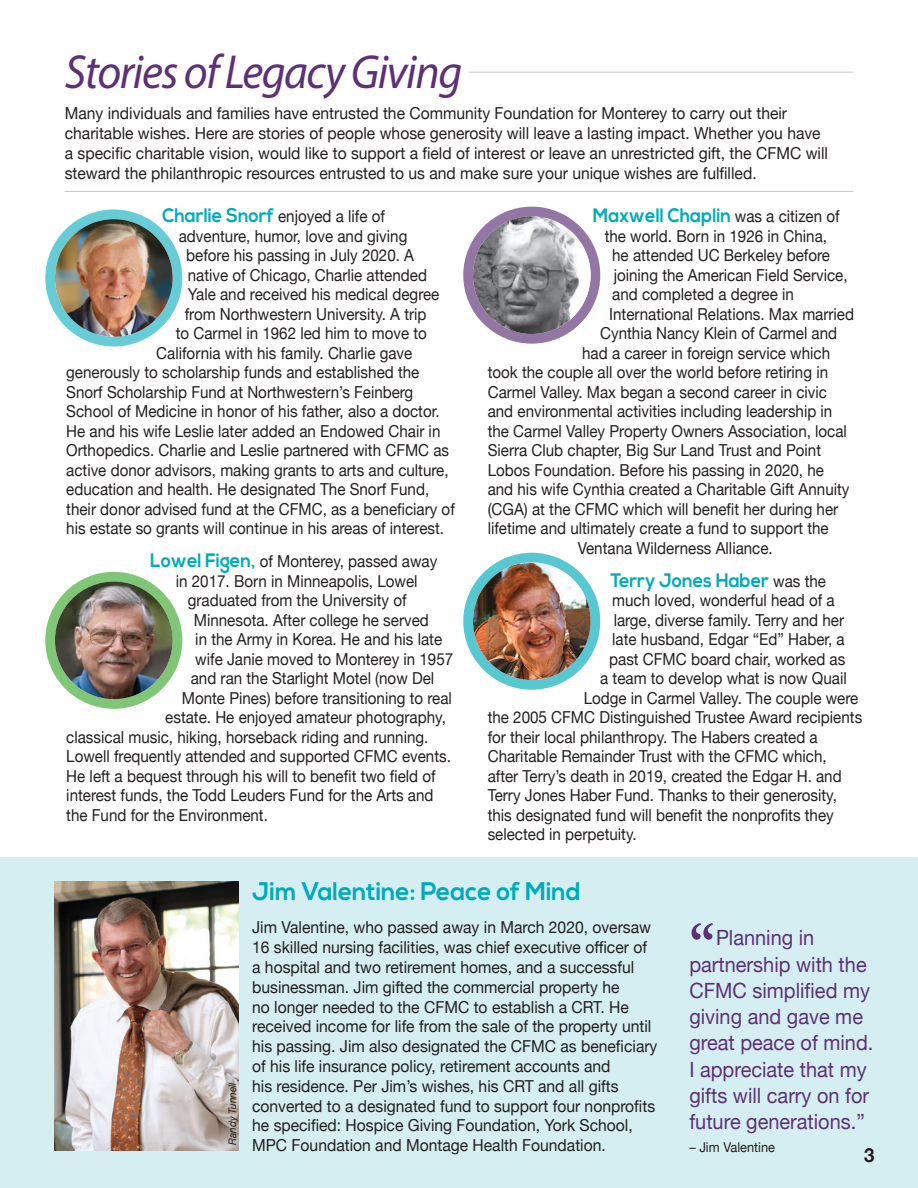
<style>
.page{position:relative;width:918px;height:1188px;background:#fff}
.page>*{position:absolute;margin:0;border:0;box-sizing:border-box;transform-origin:0 0}
.t1{font:700 57px "Adobe Garamond Pro";color:#5e3075;scale:.95 1}
.t2{font:italic 48px "Myriad Pro";letter-spacing:-.03em;color:#5e3075;scale:.95 1}
.t3{font:700 25.5px "Nexa";color:#00aabc;scale:.95 1}
.t4{font:21px/26.2px "Helvetica Neue";color:#5e3075;scale:.95 1}
.t5{font:700 19.5px "Nexa";color:#00aabc;scale:.92 1}
.t6{font:700 19.5px "Helvetica Neue";color:#231f20;scale:.95 1}
.t7{font:16.5px "Helvetica Neue";color:#231f20;scale:.92 1}
.t8{font:16.5px/19.8px "Helvetica Neue";color:#231f20;scale:.95 1}
.t9{font:13.5px "Helvetica Neue";color:#231f20;scale:.95 1}
.t10{font:italic 10.5px "Helvetica Neue";letter-spacing:-.005em;color:#231f20;scale:.95 1}
.s1{font-family:"Nexa";font-weight:700;font-size:19.5px;color:#00aabc}
.s2{font-family:"Helvetica Neue";font-weight:400;font-size:16.5px;color:#231f20}
.s3{font-size:16.65px}
</style>
<div class="page">
<div style="left:0;top:858px;width:918px;height:330px;background:#d5eef2"></div>
<div style="left:45px;top:209px;width:137px;height:137px;background:#66ccd6;border-radius:50%"></div>
<img style="left:55px;top:219px;width:118px;height:118px;border-radius:59px">
<svg style="left:45px;top:572px;width:137px;height:137px;fill:#7fc776"></svg>
<img style="left:55px;top:582px;width:118px;height:117px;border-radius:59px">
<hr style="left:65px;top:191px;width:788px;height:1px;background:#c7c8ca">
<hr style="left:469px;top:72px;width:384px;height:1px;background:#c7c8ca">
<img style="left:54px;top:881px;width:185px;height:269px">
<div style="left:463px;top:553px;width:137px;height:137px;background:#57c7d2;border-radius:50%"></div>
<img style="left:473px;top:562px;width:118px;height:118px;border-radius:59px">
<div style="left:463px;top:207px;width:137px;height:137px;background:#9476a4;border-radius:50%"></div>
<img style="left:473px;top:216px;width:118px;height:118px;border-radius:59px">
<h2 class="t2" style="left:65px;top:42px;width:420px">Stories of Legacy Giving</h2>
<p class="t8" style="left:65px;top:104px;width:805px">Many individuals and families have entrusted the Community Foundation for Monterey to carry out their charitable wishes. Here are stories of people whose generosity will leave a lasting impact. Whether you have a specific charitable vision, would like to support a field of interest or leave an unrestricted gift, the CFMC will steward the philanthropic resources entrusted to us and make sure your unique wishes are fulfilled.</p>
<p class="t7" style="left:162px;top:205px;width:244px"><span class="s1">Charlie Snorf</span> enjoyed a life of</p>
<p class="t7" style="left:179px;top:224px;width:250px">adventure, humor, love and giving</p>
<p class="t7" style="left:186px;top:244px;width:249px">before his passing in July 2020. A</p>
<p class="t7" style="left:188px;top:263px;width:262px">native of Chicago, Charlie attended</p>
<p class="t7" style="left:188px;top:283px;width:275px">Yale and received his medical degree</p>
<p class="t7" style="left:185px;top:302px;width:264px">from Northwestern University. A trip</p>
<p class="t7" style="left:176px;top:322px;width:274px">to Carmel in 1962 led him to move to</p>
<p class="t7" style="left:156px;top:341px;width:280px">California with his family. Charlie gave</p>
<p class="t7" style="left:66px;top:361px;width:385px">generously to scholarship funds and established the</p>
<p class="t7" style="left:66px;top:380px;width:379px">Snorf Scholarship Fund at Northwestern’s Feinberg</p>
<p class="t7" style="left:66px;top:400px;width:407px">School of Medicine in honor of his father, also a doctor.</p>
<p class="t7" style="left:66px;top:419px;width:408px">He and his wife Leslie later added an Endowed Chair in</p>
<p class="t7" style="left:66px;top:439px;width:418px">Orthopedics. Charlie and Leslie partnered with CFMC as</p>
<p class="t7" style="left:66px;top:458px;width:417px">active donor advisors, making grants to arts and culture,</p>
<p class="t7" style="left:66px;top:478px;width:396px">education and health. He designated The Snorf Fund,</p>
<p class="t7" style="left:66px;top:497px;width:424px">their donor advised fund at the CFMC, as a beneficiary of</p>
<p class="t7" style="left:66px;top:517px;width:412px">his estate so grants will continue in his areas of interest.</p>
<p class="t7" style="left:150px;top:550px;width:314px"><span class="s1">Lowel Figen,</span> of Monterey, passed away</p>
<p class="t7" style="left:176px;top:569px;width:264px">in 2017. Born in Minneapolis, Lowel</p>
<p class="t7" style="left:188px;top:589px;width:239px">graduated from the University of</p>
<p class="t7" style="left:194px;top:608px;width:257px">Minnesota. After college he served</p>
<p class="t7" style="left:195px;top:628px;width:270px">in the Army in Korea. He and his late</p>
<p class="t7" style="left:195px;top:647px;width:282px">wife Janie moved to Monterey in 1957</p>
<p class="t7" style="left:191px;top:667px;width:266px">and ran the Starlight Motel (now Del</p>
<p class="t7" style="left:182px;top:686px;width:295px">Monte Pines) before transitioning to real</p>
<p class="t7" style="left:165px;top:706px;width:307px">estate. He enjoyed amateur photography,</p>
<p class="t7" style="left:66px;top:725px;width:395px">classical music, hiking, horseback riding and running.</p>
<p class="t7" style="left:66px;top:745px;width:420px">Lowell frequently attended and supported CFMC events.</p>
<p class="t7" style="left:66px;top:764px;width:403px">He left a bequest through his will to benefit two field of</p>
<p class="t7" style="left:66px;top:784px;width:401px">interest funds, the Todd Leuders Fund for the Arts and</p>
<p class="t7" style="left:66px;top:803px;width:221px">the Fund for the Environment.</p>
<p class="t5" style="left:593px;top:204px;width:270px">Maxwell Chaplin <span class="s2">was a citizen of</span></p>
<p class="t7" style="left:605px;top:224px;width:243px">the world. Born in 1926 in China,</p>
<p class="t7" style="left:612px;top:244px;width:238px">he attended UC Berkeley before</p>
<p class="t7" style="left:614px;top:263px;width:256px">joining the American Field Service,</p>
<p class="t7" style="left:612px;top:283px;width:199px">and completed a degree in</p>
<p class="t7" style="left:609px;top:302px;width:268px">International Relations. Max married</p>
<p class="t7" style="left:600px;top:322px;width:259px">Cynthia Nancy Klein of Carmel and</p>
<p class="t7" style="left:582px;top:341px;width:271px">had a career in foreign service which</p>
<p class="t7" style="left:488px;top:361px;width:372px">took the couple all over the world before retiring in</p>
<p class="t7" style="left:488px;top:380px;width:370px">Carmel Valley. Max began a second career in civic</p>
<p class="t7" style="left:488px;top:400px;width:376px">and environmental activities including leadership in</p>
<p class="t7" style="left:488px;top:419px;width:392px">the Carmel Valley Property Owners Association, local</p>
<p class="t7" style="left:488px;top:439px;width:364px">Sierra Club chapter, Big Sur Land Trust and Point</p>
<p class="t7" style="left:488px;top:458px;width:367px">Lobos Foundation. Before his passing in 2020, he</p>
<p class="t7" style="left:488px;top:478px;width:395px">and his wife Cynthia created a Charitable Gift Annuity</p>
<p class="t7" style="left:488px;top:497px;width:383px">(CGA) at the CFMC which will benefit her during her</p>
<p class="t7" style="left:488px;top:517px;width:372px">lifetime and ultimately create a fund to support the</p>
<p class="t7" style="left:578px;top:536px;width:214px">Ventana Wilderness Alliance.</p>
<p class="t5" style="left:610px;top:569px;width:236px">Terry Jones Haber <span class="s2">was the</span></p>
<p class="t7" style="left:612px;top:589px;width:243px">much loved, wonderful head of a</p>
<p class="t7" style="left:614px;top:608px;width:252px">large, diverse family. Terry and her</p>
<p class="t7" style="left:612px;top:628px;width:254px">late husband, Edgar “Ed” Haber, a</p>
<p class="t7" style="left:609px;top:647px;width:258px">past CFMC board chair, worked as</p>
<p class="t7" style="left:600px;top:667px;width:270px">a team to develop what is now Quail</p>
<p class="t7" style="left:584px;top:686px;width:300px">Lodge in Carmel Valley. The couple were</p>
<p class="t7" style="left:488px;top:706px;width:409px">the 200<span class="s3">5</span> CFMC Distinguished Trustee Award recipients</p>
<p class="t7" style="left:488px;top:725px;width:360px">for their local philanthropy. The Habers created a</p>
<p class="t7" style="left:488px;top:745px;width:370px">Charitable Remainder Trust with the CFMC which,</p>
<p class="t7" style="left:488px;top:764px;width:386px">after Terry’s death in 2019, created the Edgar H. and</p>
<p class="t7" style="left:488px;top:784px;width:381px">Terry Jones Haber Fund. Thanks to their generosity,</p>
<p class="t7" style="left:488px;top:803px;width:378px">this designated fund will benefit the nonprofits they</p>
<p class="t7" style="left:488px;top:823px;width:163px">selected in perpetuity.</p>
<p class="t10" style="left:225px;top:1145px;width:67px;rotate:-90deg">Randy Tunnell</p>
<h3 class="t3" style="left:252px;top:877px;width:348px">Jim Valentine: Peace of Mind</h3>
<p class="t8" style="left:252px;top:919px;width:428px">Jim Valentine, who passed away in March 2020, oversaw 16 skilled nursing facilities, was chief executive officer of a hospital and two retirement homes, and a successful businessman. Jim gifted the commercial property he<br>no longer needed to the CFMC to establish a CRT. He received income for life from the sale of the property until his passing. Jim also designated the CFMC as beneficiary of his life insurance policy, retirement accounts and<br>his residence. Per Jim’s wishes, his CRT and all gifts converted to a designated fund to support four nonprofits he specified: Hospice Giving Foundation, York School, MPC Foundation and Montage Health Foundation.</p>
<h1 class="t1" style="left:689px;top:912px;width:28px">“</h1>
<p class="t4" style="left:689px;top:926px;width:195px;text-indent:27px">Planning in partnership with the<br>CFMC simplified my giving and gave me great peace of mind.<br>I appreciate that my gifts will carry on for future generations.”</p>
<p class="t9" style="left:689px;top:1138px;width:92px">– Jim Valentine</p>
<p class="t6" style="left:864px;top:1139px;width:12px">3</p>
</div>
